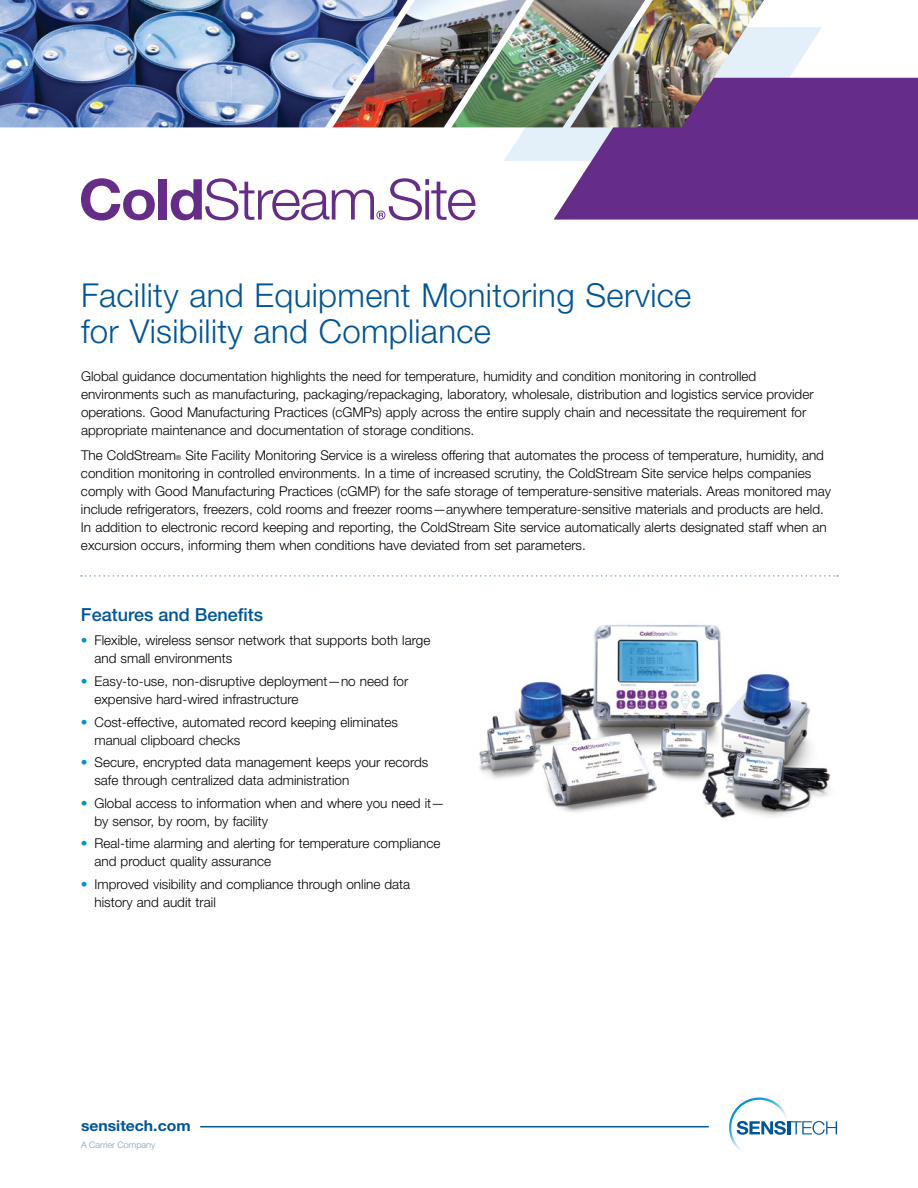
<style>
.page{position:relative;width:918px;height:1188px;background:#fff}
.page>*{position:absolute;margin:0;border:0;box-sizing:border-box;transform-origin:0 0}
.t1{font:300 33px/36px "Helvetica Neue LT Std";letter-spacing:.01em;color:#005596}
.t2{font:500 18px "Helvetica Neue LT Std";color:#005596}
.t3{font:700 15px "Helvetica Neue LT Std";color:#005596;scale:1.05 1}
.t4{font:300 13.5px/18px "Helvetica Neue LT Std";color:#000}
.t5{font:300 9px "Helvetica Neue LT Std";color:#80a1b6}
.s1{font-size:6.75px}
.s2{color:#0093d0}
</style>
<div class="page">
<svg style="left:504px;top:27px;width:318px;height:134px"></svg>
<svg style="left:554px;top:78px;width:364px;height:142px;background:#6e3b90"></svg>
<img style="left:0;top:0;width:333px;height:127px">
<img style="left:333px;top:0;width:118px;height:127px">
<img style="left:451px;top:0;width:119px;height:127px">
<img style="left:570px;top:0;width:203px;height:127px">
<svg style="left:729px;top:1097px;width:108px;height:53px"></svg>
<hr style="left:200px;top:1126px;width:509px;height:1px;background:#005596">
<svg style="left:81px;top:178px;width:74px;height:43px"></svg>
<div style="left:159px;top:179px;width:8px;height:41px;background:#652d89"></div>
<svg style="left:171px;top:178px;width:304px;height:42px"></svg>
<svg style="left:81px;top:575px;width:757px;height:2px"></svg>
<img style="left:479px;top:624px;width:352px;height:195px">
<h1 class="t1" style="left:81px;top:277px;width:612px">Facility and Equipment Monitoring Service for Visibility and Compliance</h1>
<p class="t4" style="left:81px;top:367px;width:734px">Global guidance documentation highlights the need for temperature, humidity and condition monitoring in controlled environments such as manufacturing, packaging/repackaging, laboratory, wholesale, distribution and logistics service provider operations. Good Manufacturing Practices (cGMPs) apply across the entire supply chain and necessitate the requirement for appropriate maintenance and documentation of storage conditions.</p>
<p class="t4" style="left:81px;top:446px;width:752px">The ColdStream<span class="s1">®</span> Site Facility Monitoring Service is a wireless offering that automates the process of temperature, humidity, and condition monitoring in controlled environments. In a time of increased scrutiny, the ColdStream Site service helps companies comply with Good Manufacturing Practices (cGMP) for the safe storage of temperature-sensitive materials. Areas monitored may include refrigerators, freezers, cold rooms and freezer rooms—anywhere temperature-sensitive materials and products are held.<br>In addition to electronic record keeping and reporting, the ColdStream Site service automatically alerts designated staff when an excursion occurs, informing them when conditions have deviated from set parameters.</p>
<h2 class="t2" style="left:81px;top:604px;width:184px">Features and Benefits</h2>
<p class="t4" style="left:94px;top:631px;width:337px;text-indent:-14px"><span class="s2">•</span> Flexible, wireless sensor network that supports both large and small environments</p>
<p class="t4" style="left:94px;top:672px;width:315px;text-indent:-14px"><span class="s2">•</span> Easy-to-use, non-disruptive deployment—no need for expensive hard-wired infrastructure</p>
<p class="t4" style="left:94px;top:713px;width:305px;text-indent:-14px"><span class="s2">•</span> Cost-effective, automated record keeping eliminates manual clipboard checks</p>
<p class="t4" style="left:94px;top:753px;width:335px;text-indent:-14px"><span class="s2">•</span> Secure, encrypted data management keeps your records safe through centralized data administration</p>
<p class="t4" style="left:94px;top:794px;width:352px;text-indent:-14px"><span class="s2">•</span> Global access to information when and where you need it— by sensor, by room, by facility</p>
<p class="t4" style="left:94px;top:834px;width:347px;text-indent:-14px"><span class="s2">•</span> Real-time alarming and alerting for temperature compliance and product quality assurance</p>
<p class="t4" style="left:94px;top:875px;width:317px;text-indent:-14px"><span class="s2">•</span> Improved visibility and compliance through online data history and audit trail</p>
<p class="t3" style="left:81px;top:1116px;width:106px">sensitech.com</p>
<p class="t5" style="left:81px;top:1139px;width:76px">A Carrier Company</p>
</div>
